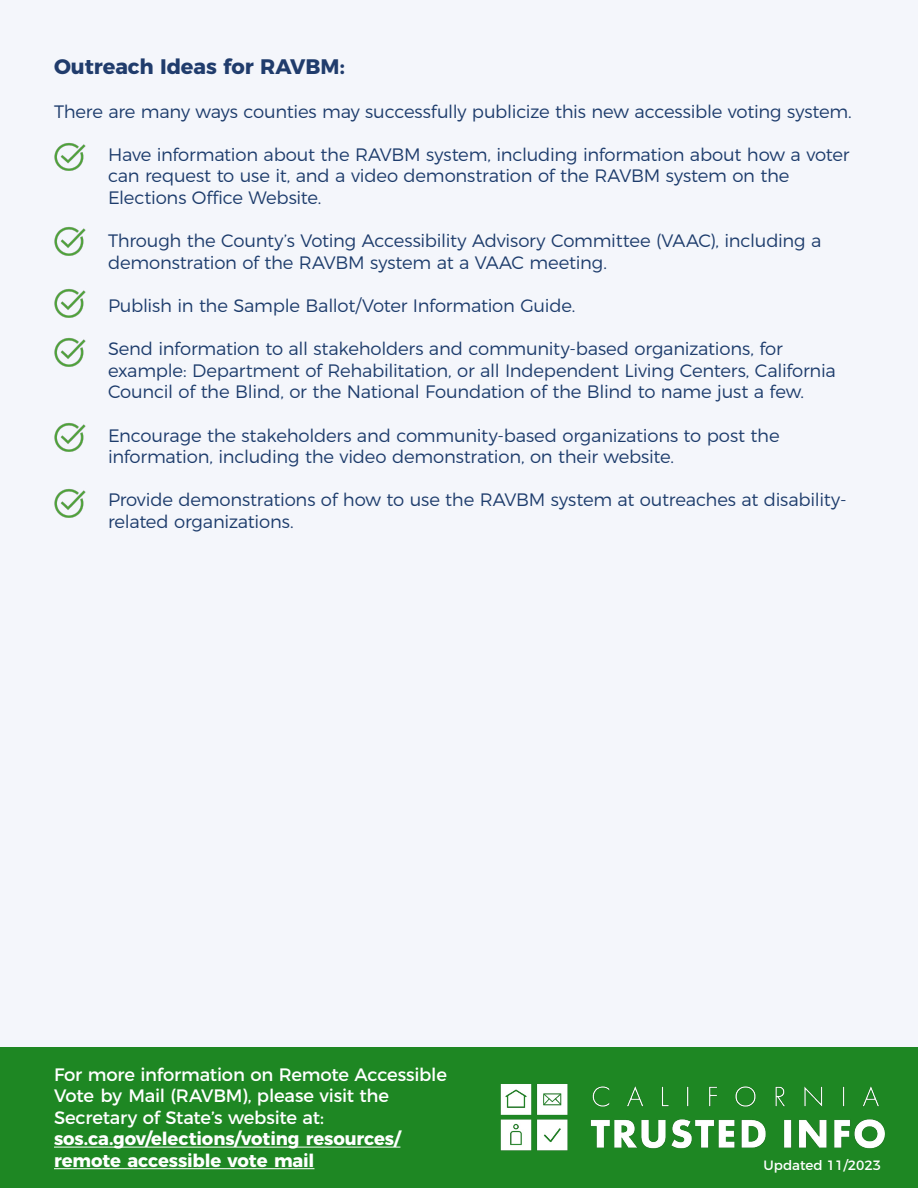
<style>
.page{position:relative;width:918px;height:1188px;background:#fff}
.page>*{position:absolute;margin:0;border:0;box-sizing:border-box;transform-origin:0 0}
.t1{font:700 21px "Montserrat";letter-spacing:-.005em;color:#203c6c}
.t2{font:300 18px/21.6px "Montserrat";letter-spacing:-.015em;color:#1d3c6c}
.t3{font:18px/21.6px "Montserrat";letter-spacing:-.01em;color:#fff}
.t4{font:13.5px "Montserrat";color:#fff}
.s1{font-weight:700}
</style>
<div class="page">
<div style="left:0;top:0;width:918px;height:1053px;background:#f4f6fb"></div>
<div style="left:0;top:1048px;width:918px;height:140px;background:#1e8723"></div>
<hr style="left:54px;top:1168px;width:260px;height:1px;background:#fff">
<hr style="left:54px;top:1147px;width:346px;height:1px;background:#fff">
<img style="left:55px;top:142px;width:31px;height:29px">
<img style="left:55px;top:227px;width:31px;height:29px">
<img style="left:55px;top:289px;width:31px;height:29px">
<img style="left:55px;top:338px;width:31px;height:29px">
<img style="left:55px;top:423px;width:31px;height:28px">
<img style="left:55px;top:489px;width:31px;height:28px">
<img style="left:501px;top:1084px;width:384px;height:67px">
<h2 class="t1" style="left:54px;top:50px;width:292px">Outreach Ideas for RAVBM:</h2>
<p class="t2" style="left:54px;top:99px;width:799px">There are many ways counties may successfully publicize this new accessible voting system.</p>
<p class="t2" style="left:108px;top:142px;width:743px">Have information about the RAVBM system, including information about how a voter can request to use it, and a video demonstration of the RAVBM system on the<br>Elections Ofce Website.</p>
<p class="t2" style="left:108px;top:228px;width:715px">Through the County’s Voting Accessibility Advisory Committee (VAAC), including a demonstration of the RAVBM system at a VAAC meeting.</p>
<p class="t2" style="left:108px;top:293px;width:469px">Publish in the Sample Ballot/Voter Information Guide.</p>
<p class="t2" style="left:108px;top:336px;width:729px">Send information to all stakeholders and community-based organizations, for example: Department of Rehabilitation, or all Independent Living Centers, California<br>Council of the Blind, or the National Foundation of the Blind to name just a few.</p>
<p class="t2" style="left:108px;top:423px;width:673px">Encourage the stakeholders and community-based organizations to post the information, including the video demonstration, on their website.</p>
<p class="t2" style="left:108px;top:488px;width:740px">Provide demonstrations of how to use the RAVBM system at outreaches at disability&shy;related organizations.</p>
<p class="t3" style="left:54px;top:1062px;width:394px">For more information on Remote Accessible Vote by Mail (RAVBM), please visit the Secretary of State’s website at: <span class="s1">sos.ca.gov/elections/voting resources/ remote accessible vote mail</span></p>
<p class="t4" style="left:764px;top:1154px;width:119px">Updated 11/2023</p>
</div>
